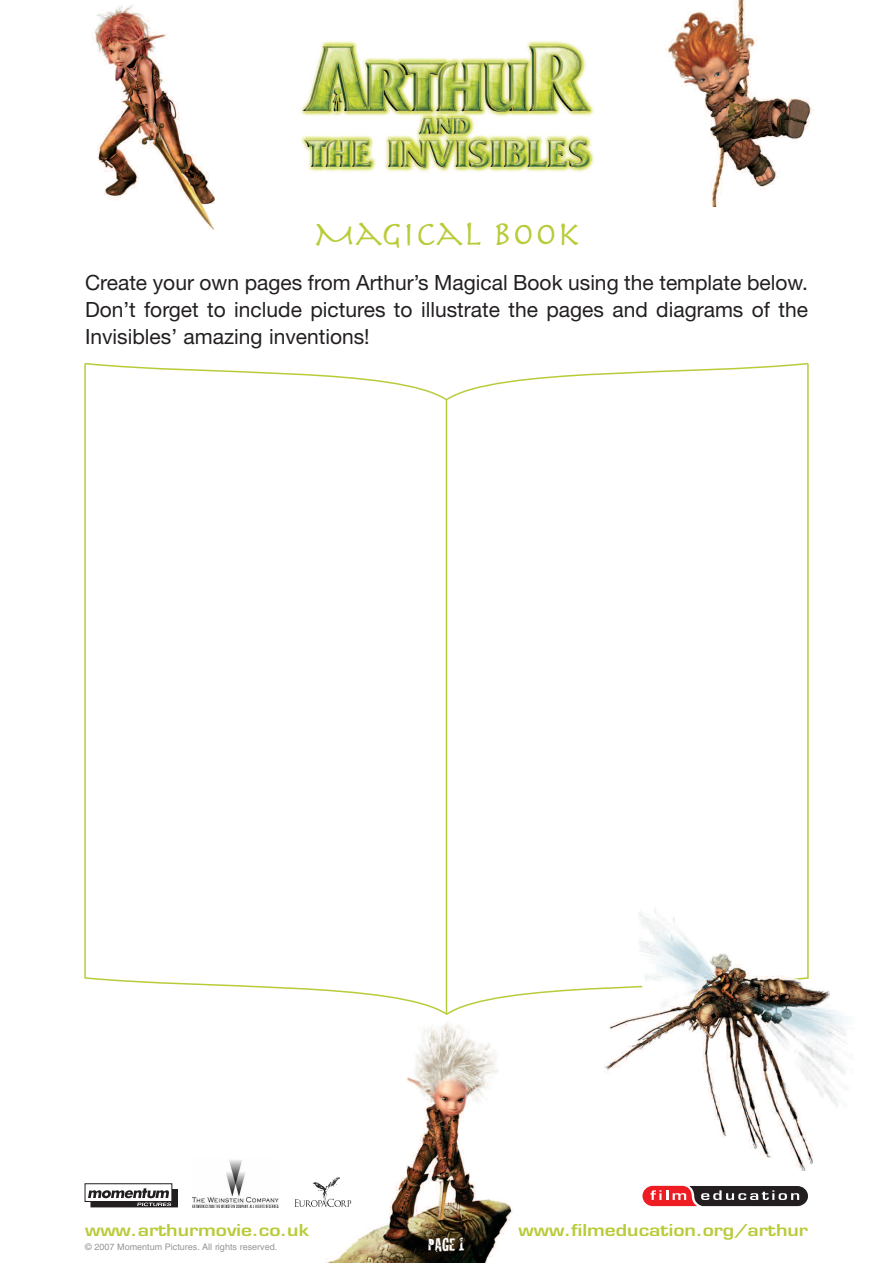
<style>
.page{position:relative;width:893px;height:1263px;background:#fff}
.page>*{position:absolute;margin:0;border:0;box-sizing:border-box;transform-origin:0 0}
.t1{font:36px "Herculanum";color:#b9cb39}
.t2{font:21px/27px "Helvetica Neue";color:#231f20;text-align:justify}
.t3{font:700 18px "Eurose";color:#b9cb39}
.t4{font:18px "Cracked";color:#fff}
.t5{font:9px "Helvetica";color:#939598}
</style>
<div class="page">
<img style="left:665px;top:0;width:149px;height:206px">
<img style="left:326px;top:1023px;width:187px;height:240px">
<img style="left:301px;top:41px;width:293px;height:132px">
<svg style="left:642px;top:1186px;width:166px;height:20px;background:#7a4547"></svg>
<div style="left:91px;top:1190px;width:86px;height:17px;background:#231f20"></div>
<div style="left:90px;top:1189px;width:88px;height:18px;border:1px solid #231f20"></div>
<div style="left:85px;top:1183px;width:87px;height:19px;border:1px solid #231f20"></div>
<svg style="left:88px;top:1188px;width:83px;height:18px"></svg>
<svg style="left:84px;top:362px;width:725px;height:40px"></svg>
<svg style="left:84px;top:976px;width:501px;height:39px"></svg>
<hr style="left:84px;top:364px;width:2px;height:614px;background:#b9cb39">
<hr style="left:446px;top:400px;width:1px;height:614px;background:#b9cb39">
<hr style="left:807px;top:364px;width:2px;height:614px;background:#b9cb39">
<img style="left:605px;top:907px;width:248px;height:263px">
<img style="left:93px;top:5px;width:121px;height:224px">
<svg style="left:192px;top:1197px;width:87px;height:11px"></svg>
<img style="left:193px;top:1160px;width:85px;height:47px">
<div style="left:291px;top:1154px;width:73px;height:58px;background:#fff"></div>
<img style="left:295px;top:1177px;width:57px;height:30px">
<h1 class="t1" style="left:314px;top:211px;width:267px">MAGICAL BOOK</h1>
<p class="t2" style="left:85px;top:271px;width:725px">Create your own pages from Arthur’s Magical Book using the template below.<br>Don’t forget to include pictures to illustrate the pages and diagrams of the Invisibles’ amazing inventions!</p>
<p class="t3" style="left:85px;top:1224px;width:226px">www.arthurmovie.co.uk</p>
<p class="t3" style="left:518px;top:1224px;width:291px">www.filmeducation.org/arthur</p>
<p class="t4" style="left:428px;top:1230px;width:38px">PAGE 1</p>
<p class="t5" style="left:85px;top:1243px;width:194px">© 2007 Momentum Pictures. All rights reserved.</p>
</div>
